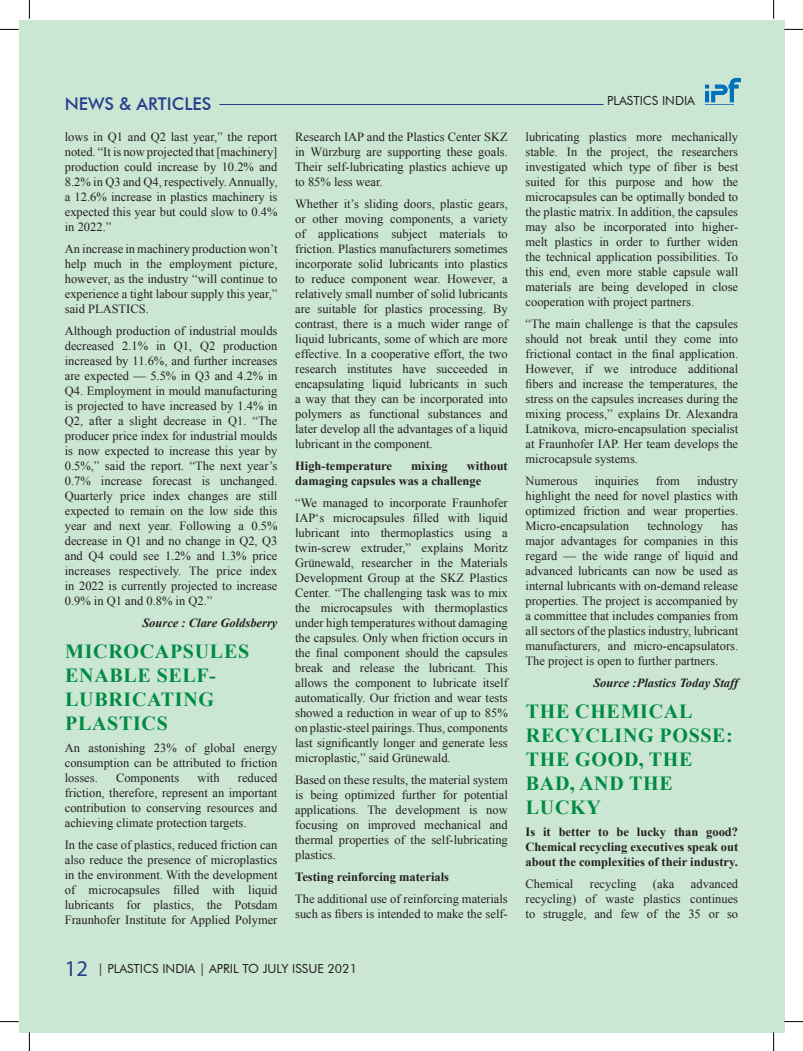
<style>
.page{position:relative;width:803px;height:1051px;background:#fff}
.page>*{position:absolute;margin:0;border:0;box-sizing:border-box;transform-origin:0 0}
.t1{font:22.5px "Myriad Pro";color:#253f8e}
.t2{font:700 20px/24px "Times New Roman";letter-spacing:.035em;color:#008b43}
.t3{font:500 17.5px "Futura BT";color:#253f8e}
.t4{font:12.5px/15px "Times New Roman";color:#231f20;text-align:justify}
.t5{font:700 12.5px/15px "Times New Roman";color:#231f20;text-align:justify}
.t6{font:12.5px "Futura BT";color:#231f20}
.t7{font:italic 700 12.5px "Times New Roman";color:#231f20}
.s1{font-weight:700}
</style>
<div class="page">
<div style="left:19px;top:20px;width:754px;height:1012px;background:#cbe6d3"></div>
<div style="left:773px;top:20px;width:11px;height:1012px;background:#cbe6d3"></div>
<hr style="left:219px;top:104px;width:384px;height:1px;background:#253f8e">
<img style="left:705px;top:77px;width:35px;height:28px">
<svg style="left:0;top:29px;width:19px;height:1px"></svg>
<svg style="left:784px;top:29px;width:19px;height:1px"></svg>
<svg style="left:0;top:1021px;width:19px;height:1px"></svg>
<svg style="left:784px;top:1021px;width:19px;height:1px"></svg>
<svg style="left:29px;top:0;width:1px;height:19px"></svg>
<svg style="left:29px;top:1032px;width:1px;height:19px"></svg>
<svg style="left:773px;top:0;width:1px;height:19px"></svg>
<svg style="left:773px;top:1032px;width:1px;height:19px"></svg>
<h3 class="t3" style="left:65px;top:94px;width:148px">NEWS &amp; ARTICLES</h3>
<p class="t4" style="left:65px;top:129px;width:214px">lows in Q1 and Q2 last year,” the report noted. “It is now projected that [machinery] production could increase by 10.2% and 8.2% in Q3 and Q4, respectively. Annually, a 12.6% increase in plastics machinery is expected this year but could slow to 0.4% in 2022.”</p>
<p class="t4" style="left:65px;top:241px;width:214px">An increase in machinery production won’t help much in the employment picture, however, as the industry “will continue to experience a tight labour supply this year,” said PLASTICS.</p>
<p class="t4" style="left:65px;top:323px;width:214px">Although production of industrial moulds decreased 2.1% in Q1, Q2 production increased by 11.6%, and further increases are expected — 5.5% in Q3 and 4.2% in Q4. Employment in mould manufacturing is projected to have increased by 1.4% in Q2, after a slight decrease in Q1. “The producer price index for industrial moulds is now expected to increase this year by 0.5%,” said the report. “The next year’s 0.7% increase forecast is unchanged.<br>Quarterly price index changes are still expected to remain on the low side this year and next year. Following a 0.5% decrease in Q1 and no change in Q2, Q3 and Q4 could see 1.2% and 1.3% price increases respectively. The price index in 2022 is currently projected to increase 0.9% in Q1 and 0.8% in Q2.”</p>
<p class="t7" style="left:142px;top:614px;width:137px">Source : Clare Goldsberry</p>
<p class="t2" style="left:65px;top:639px;width:35px">Microcapsules<br>Enable</p>
<p class="t2" style="left:157px;top:663px;width:26px">Self</p>
<p class="t2" style="left:209px;top:663px;width:8px">-</p>
<p class="t2" style="left:65px;top:687px;width:29px">Lubricating<br>Plastics</p>
<p class="t4" style="left:65px;top:740px;width:214px">An astonishing 23% of global energy consumption can be attributed to friction losses.</p>
<p class="t4" style="left:65px;top:770px;width:214px;text-indent:173px">reduced friction, therefore, represent an important contribution to conserving resources and achieving climate protection targets.</p>
<p class="t4" style="left:65px;top:837px;width:214px">In the case of plastics, reduced friction can also reduce the presence of microplastics in the environment. With the development of microcapsules filled with liquid lubricants for plastics, the Potsdam Fraunhofer Institute for Applied Polymer</p>
<p class="t4" style="left:116px;top:770px;width:65px">Components</p>
<p class="t4" style="left:197px;top:770px;width:24px">with</p>
<p class="t4" style="left:295px;top:129px;width:214px">Research IAP and the Plastics Center SKZ in Würzburg are supporting these goals.<br>Their self-lubricating plastics achieve up to 85% less wear.</p>
<p class="t4" style="left:295px;top:196px;width:214px">Whether it’s sliding doors, plastic gears, or other moving components, a variety of applications subject materials to friction. Plastics manufacturers sometimes incorporate solid lubricants into plastics to reduce component wear. However, a relatively small number of solid lubricants are suitable for plastics processing. By contrast, there is a much wider range of liquid lubricants, some of which are more effective. In a cooperative effort, the two research institutes have succeeded in encapsulating liquid lubricants in such a way that they can be incorporated into polymers as functional substances and later develop all the advantages of a liquid lubricant in the component.</p>
<p class="t5" style="left:295px;top:458px;width:98px">High-temperature</p>
<p class="t5" style="left:411px;top:458px;width:38px">mixing</p>
<p class="t5" style="left:295px;top:458px;width:214px;text-indent:172px">without damaging capsules was a challenge</p>
<p class="t4" style="left:295px;top:495px;width:214px">“We managed to incorporate Fraunhofer IAP‘s microcapsules filled with liquid lubricant into thermoplastics using a twin-screw extruder,” explains Moritz Grünewald, researcher in the Materials Development Group at the SKZ Plastics Center. “The challenging task was to mix the microcapsules with thermoplastics under high temperatures without damaging the capsules. Only when friction occurs in the final component should the capsules break and release the lubricant. This allows the component to lubricate itself automatically. Our friction and wear tests showed a reduction in wear of up to 85% on plastic-steel pairings. Thus, components last significantly longer and generate less microplastic,” said Grünewald.</p>
<p class="t4" style="left:295px;top:772px;width:214px">Based on these results, the material system is being optimized further for potential applications. The development is now focusing on improved mechanical and thermal properties of the self-lubricating plastics.</p>
<p class="t4" style="left:295px;top:866px;width:214px;line-height:22.1px"><span class="s1">Testing reinforcing materials<br></span>The additional use of reinforcing materials</p>
<p class="t4" style="left:295px;top:906px;width:214px">such as fibers is intended to make the self-</p>
<p class="t1" style="left:65px;top:955px;width:25px">12</p>
<p class="t6" style="left:97px;top:961px;width:261px">| PLASTICS I NDIA | APRIL TO JULY ISSUE 2021</p>
<p class="t6" style="left:607px;top:93px;width:90px">PLASTICS I NDIA</p>
<p class="t4" style="left:525px;top:129px;width:214px">lubricating plastics more mechanically stable. In the project, the researchers investigated which type of fiber is best suited for this purpose and how the microcapsules can be optimally bonded to the plastic matrix. In addition, the capsules may also be incorporated into higher&shy;melt plastics in order to further widen the technical application possibilities. To this end, even more stable capsule wall materials are being developed in close cooperation with project partners.</p>
<p class="t4" style="left:525px;top:316px;width:214px">“The main challenge is that the capsules should not break until they come into frictional contact in the final application.<br>However, if we introduce additional fibers and increase the temperatures, the stress on the capsules increases during the mixing process,” explains Dr. Alexandra Latnikova, micro-encapsulation specialist at Fraunhofer IAP. Her team develops the microcapsule systems.</p>
<p class="t4" style="left:525px;top:473px;width:54px">Numerous</p>
<p class="t4" style="left:595px;top:473px;width:45px">inquiries</p>
<p class="t4" style="left:656px;top:473px;width:26px">from</p>
<p class="t4" style="left:525px;top:473px;width:214px;text-indent:172px">industry highlight the need for novel plastics with optimized friction and wear properties.<br>Micro-encapsulation</p>
<p class="t4" style="left:525px;top:518px;width:214px;text-indent:196px">has major advantages for companies in this regard — the wide range of liquid and advanced lubricants can now be used as internal lubricants with on-demand release properties. The project is accompanied by a committee that includes companies from all sectors of the plastics industry, lubricant manufacturers, and micro-encapsulators.<br>The project is open to further partners.</p>
<p class="t7" style="left:593px;top:674px;width:146px">Source :Plastics Today Staff</p>
<p class="t2" style="left:526px;top:699px;width:80px">The Chemical<br>Recycling</p>
<p class="t4" style="left:647px;top:518px;width:57px">technology</p>
<p class="t2" style="left:659px;top:723px;width:27px">Posse</p>
<p class="t2" style="left:726px;top:723px;width:8px">:</p>
<p class="t2" style="left:526px;top:747px;width:82px">The Good</p>
<p class="t2" style="left:639px;top:747px;width:26px">, the</p>
<p class="t2" style="left:526px;top:771px;width:69px">Bad, and</p>
<p class="t2" style="left:629px;top:771px;width:16px">the</p>
<p class="t2" style="left:526px;top:795px;width:31px">Luck</p>
<p class="t2" style="left:586px;top:795px;width:16px">y</p>
<p class="t5" style="left:525px;top:824px;width:214px">Is it better to be lucky than good?<br>Chemical recycling executives speak out about the complexities of their industry.</p>
<p class="t4" style="left:525px;top:876px;width:49px">Chemical</p>
<p class="t4" style="left:590px;top:876px;width:48px">recycling</p>
<p class="t4" style="left:653px;top:876px;width:23px">(aka</p>
<p class="t4" style="left:525px;top:876px;width:214px;text-indent:165px">advanced recycling) of waste plastics continues to struggle, and few of the 35 or so</p>
</div>
